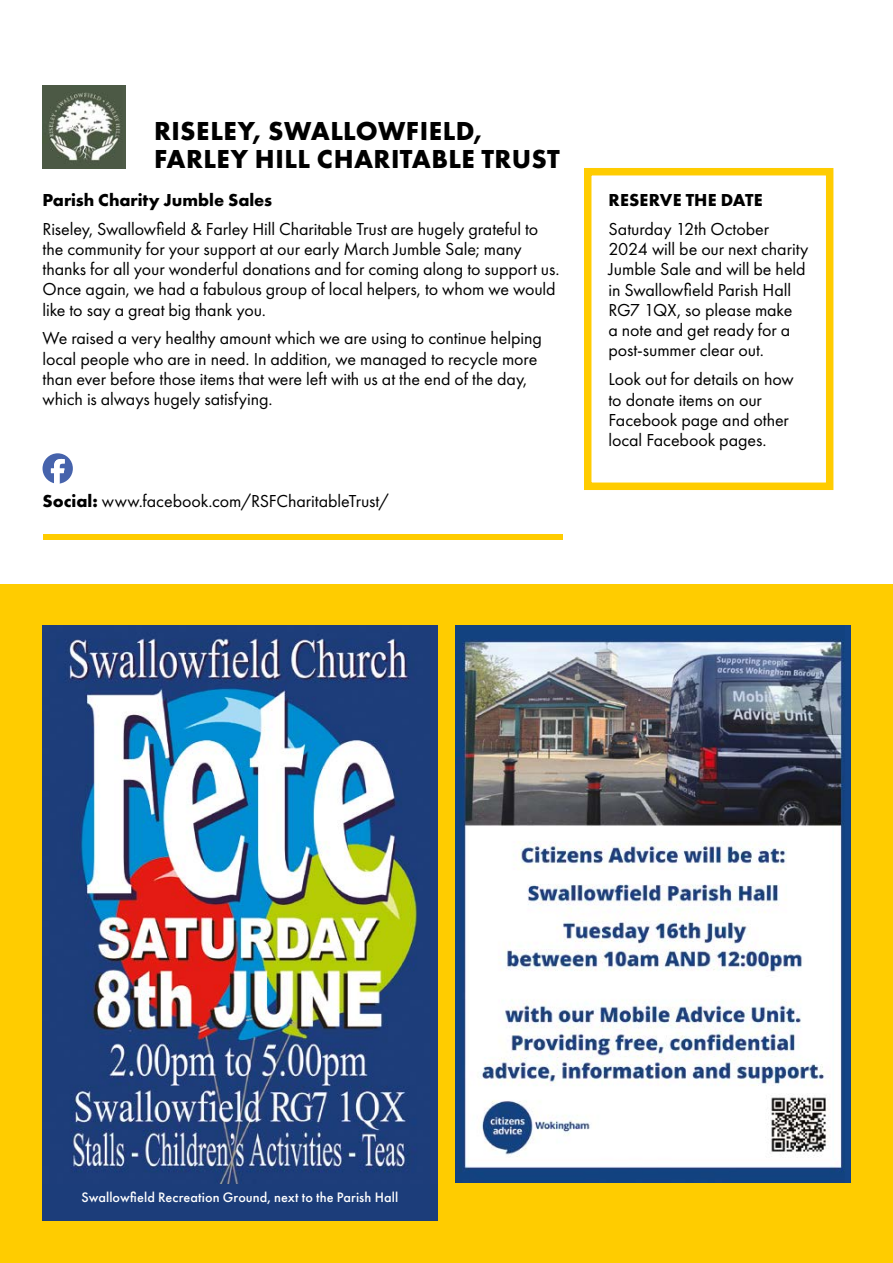
<style>
.page{position:relative;width:893px;height:1263px;background:#fff}
.page>*{position:absolute;margin:0;border:0;box-sizing:border-box;transform-origin:0 0}
.Club_Name_Title_18pt{font:700 27px/28.5px "Futura PT";letter-spacing:.015em;color:#000}
.Main_Paragraph_Style_12pt{font:18px/20.2px "Futura PT";letter-spacing:-.005em;color:#000}
.Main_Paragraph_Style_12pt-2{font:700 18px "Futura PT";color:#000}
.Main_Paragraph_Style_12pt-3{font:500 14.25px "Futura PT";letter-spacing:.005em;color:#fff}
.s1{font-weight:700}
</style>
<div class="page">
<div style="left:0;top:585px;width:893px;height:678px;background:#fc0"></div>
<div style="left:43px;top:534px;width:520px;height:6px;background:#fc0"></div>
<div style="left:584px;top:168px;width:249px;height:322px;border:8px solid #fc0"></div>
<img style="left:455px;top:625px;width:395px;height:557px">
<div style="left:43px;top:625px;width:395px;height:595px;background:#1c3d7a"></div>
<img style="left:67px;top:638px;width:351px;height:546px">
<svg style="left:43px;top:453px;width:30px;height:31px"></svg>
<img style="left:43px;top:86px;width:82px;height:82px">
<p class="Club_Name_Title_18pt" style="left:154px;top:116px;width:407px">RISELEY, SWALLOWFIELD,<br>FARLEY HILL CHARITABLE TRUST</p>
<p class="Main_Paragraph_Style_12pt-2" style="left:43px;top:188px;width:231px">Parish Charity Jumble Sales</p>
<p class="Main_Paragraph_Style_12pt" style="left:43px;top:218px;width:518px">Riseley, Swallowfield &amp; Farley Hill Charitable Trust are hugely grateful to the community for your support at our early March Jumble Sale; many thanks for all your wonderful donations and for coming along to support us.<br>Once again, we had a fabulous group of local helpers, to whom we would like to say a great big thank you.</p>
<p class="Main_Paragraph_Style_12pt" style="left:43px;top:328px;width:501px">We raised a very healthy amount which we are using to continue helping local people who are in need. In addition, we managed to recycle more than ever before those items that were left with us at the end of the day, which is always hugely satisfying.</p>
<p class="Main_Paragraph_Style_12pt" style="left:43px;top:491px;width:348px"><span class="s1">Social:</span> www.facebook.com/RSFCharitableTrust/</p>
<p class="Main_Paragraph_Style_12pt-2" style="left:609px;top:189px;width:155px">RESERVE THE DATE</p>
<p class="Main_Paragraph_Style_12pt" style="left:608px;top:219px;width:201px">Saturday 12th October<br>2024 will be our next charity<br>Jumble Sale and will be held in Swallowfield Parish Hall<br>RG7 1QX, so please make<br>a note and get ready for a post-summer clear out.</p>
<p class="Main_Paragraph_Style_12pt" style="left:608px;top:369px;width:187px">Look out for details on how to donate items on our<br>Facebook page and other local Facebook pages.</p>
<p class="Main_Paragraph_Style_12pt-3" style="left:82px;top:1188px;width:318px">Swallowfield Recreation Ground, next to the Parish Hall</p>
</div>
